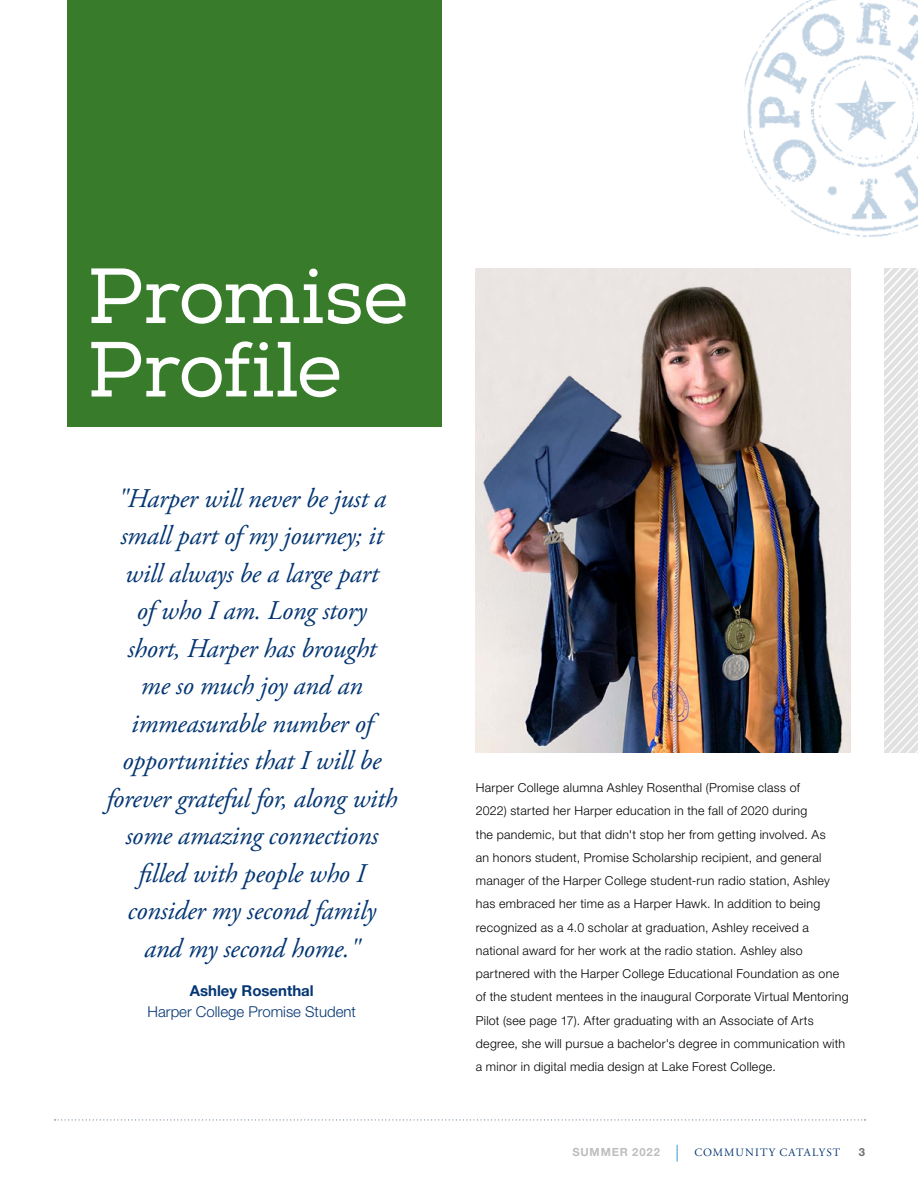
<style>
.page{position:relative;width:918px;height:1188px;background:#fff}
.page>*{position:absolute;margin:0;border:0;box-sizing:border-box;transform-origin:0 0}
.t1{font:78px/73.5px "Nexa Slab";letter-spacing:-.015em;color:#fff}
.t2{font:italic 27px/37.5px "Adobe Garamond Pro";letter-spacing:-.01em;color:#043673;text-align:center}
.t3{font:300 15px "Helvetica Neue LT Std";color:#043673}
.t4{font:700 15px "Helvetica Neue LT Std";color:#043673}
.t5{font:300 12.3px/23.2px "Helvetica Neue LT Std";letter-spacing:.025em;color:#000}
.t6{font:11.25px "Adobe Garamond Pro";letter-spacing:.095em;color:#043673}
.t7{font:700 11.25px "Helvetica Neue LT Std";letter-spacing:.075em;color:#bcbec0}
.t8{font:700 11.25px "Helvetica Neue LT Std";color:#6d6e71}
</style>
<div class="page">
<svg style="left:677px;top:1145px;width:1px;height:17px"></svg>
<svg style="left:55px;top:1119px;width:811px;height:1px"></svg>
<div style="left:68px;top:0;width:374px;height:427px;background:#387c2b"></div>
<img style="left:744px;top:0;width:174px;height:237px">
<img style="left:476px;top:268px;width:374px;height:485px">
<svg style="left:884px;top:268px;width:34px;height:485px"></svg>
<h1 class="t1" style="left:87px;top:261px;width:322px">Promise<br>Profile</h1>
<p class="t2" style="left:106px;top:480px;width:292px">"Harper will never be just a small part of my journey; it will always be a large part<br>of who I am. Long story<br>short, Harper has brought<br>me so much joy and an immeasurable number of opportunities that I will be forever grateful for, along with some amazing connections filled with people who I consider my second family and my second home."</p>
<p class="t4" style="left:190px;top:981px;width:125px">Ashley Rosenthal</p>
<p class="t3" style="left:148px;top:1002px;width:210px">Harper College Promise Student</p>
<p class="t5" style="left:476px;top:776px;width:374px">Harper College alumna Ashley Rosenthal (Promise class of<br>2022) started her Harper education in the fall of 2020 during<br>the pandemic, but that didn't stop her from getting involved. As<br>an honors student, Promise Scholarship recipient, and general manager of the Harper College student-run radio station, Ashley has embraced her time as a Harper Hawk. In addition to being recognized as a 4.0 scholar at graduation, Ashley received a national award for her work at the radio station. Ashley also partnered with the Harper College Educational Foundation as one of the student mentees in the inaugural Corporate Virtual Mentoring Pilot (see page 17). After graduating with an Associate of Arts degree, she will pursue a bachelor's degree in communication with a minor in digital media design at Lake Forest College.</p>
<p class="t7" style="left:572px;top:1145px;width:89px">SUMMER 2022</p>
<p class="t6" style="left:695px;top:1146px;width:147px">COMMUNITY CATALYST</p>
<p class="t8" style="left:859px;top:1145px;width:8px">3</p>
</div>
